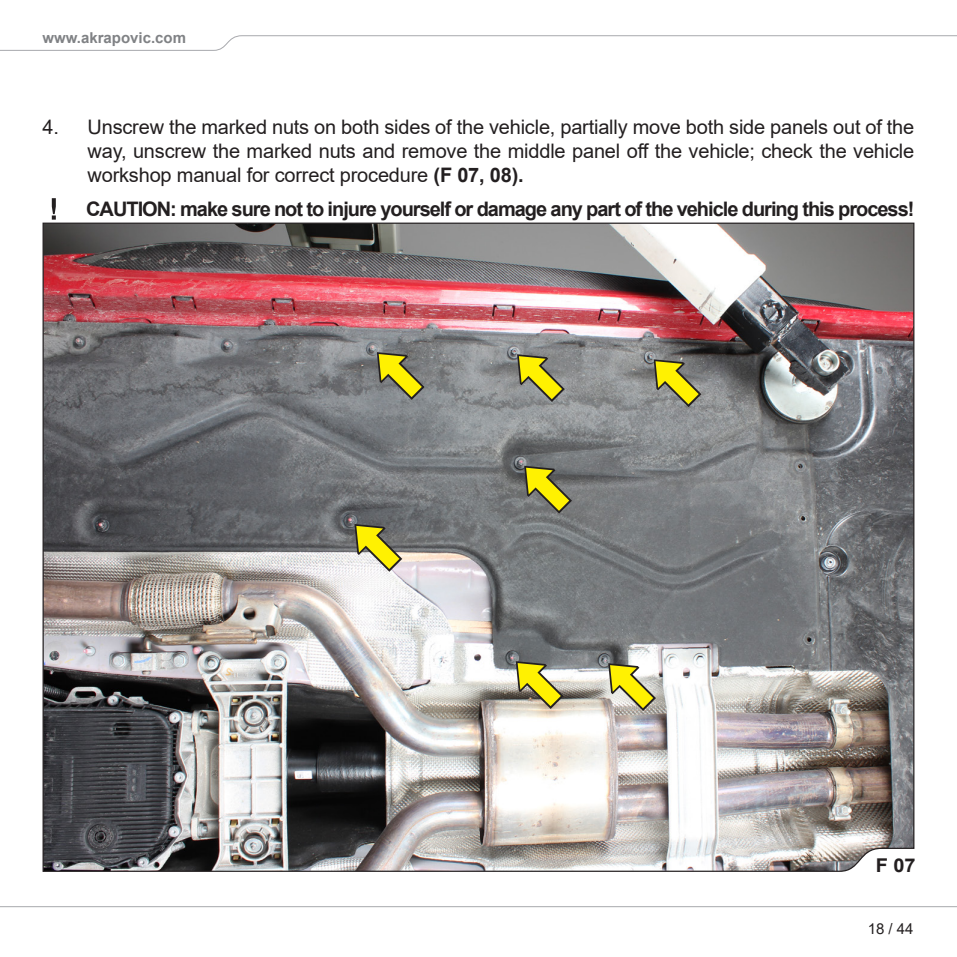
<style>
.page{position:relative;width:957px;height:957px;background:#fff}
.page>*{position:absolute;margin:0;border:0;box-sizing:border-box;transform-origin:0 0}
.body_txt_bullets{font:20px/24px "Arial";letter-spacing:-.01em;color:#231f20;text-align:justify}
.t1{font:700 20px "Arial";letter-spacing:-.05em;color:#231f20}
.body_txt_bold{font:700 19px "Arial";color:#231f20;scale:1.05 1}
.t2{font:700 15px "Arial";color:#808285}
.t3{font:15px "Arial";color:#231f20}
.s1{font-weight:700}
</style>
<div class="page">
<svg style="left:0;top:35px;width:957px;height:16px"></svg>
<svg style="left:0;top:906px;width:957px;height:2px;background:#d2d3d5"></svg>
<img style="left:42px;top:222px;width:873px;height:650px">
<svg style="left:653px;top:359px;width:48px;height:48px;background:#a5a14b"></svg>
<svg style="left:517px;top:354px;width:48px;height:48px;background:#a8a44e"></svg>
<svg style="left:377px;top:352px;width:47px;height:48px;background:#a19d46"></svg>
<svg style="left:354px;top:524px;width:48px;height:48px;background:#bab45e"></svg>
<svg style="left:524px;top:466px;width:48px;height:47px;background:#9b963f"></svg>
<svg style="left:516px;top:661px;width:47px;height:48px;background:#beb65a"></svg>
<svg style="left:608px;top:663px;width:48px;height:48px;background:#d0c971"></svg>
<svg style="left:52px;top:198px;width:4px;height:22px"></svg>
<p class="t2" style="left:42px;top:27px;width:145px">www.akrapovic.com</p>
<p class="body_txt_bullets" style="left:88px;top:115px;width:828px;text-indent:-45px">4. Unscrew the marked nuts on both sides of the vehicle, partially move both side panels out of the way, unscrew the marked nuts and remove the middle panel off the vehicle; check the vehicle workshop manual for correct procedure <span class="s1">(F 07, 08).</span></p>
<p class="t1" style="left:86px;top:195px;width:830px">CAUTION: make sure not to injure yourself or damage any part of the vehicle during this process!</p>
<p class="body_txt_bold" style="left:875px;top:852px;width:40px">F 07</p>
<p class="t3" style="left:867px;top:918px;width:47px">18 / 44</p>
</div>
